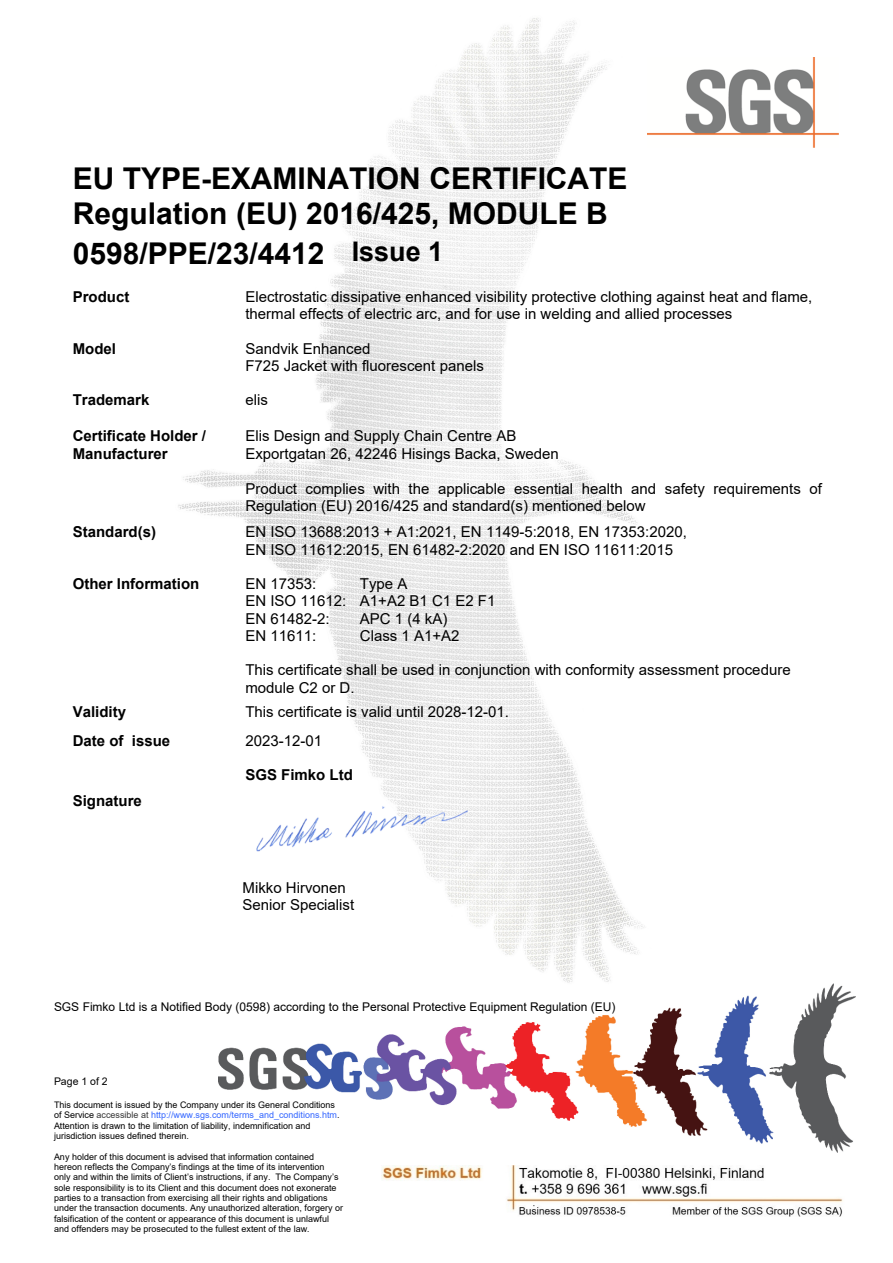
<style>
.page{position:relative;width:893px;height:1263px;background:#fff}
.page>*{position:absolute;margin:0;border:0;box-sizing:border-box;transform-origin:0 0}
.t1{font:700 30px/34.5px "Arial";color:#000}
.t2{font:15px/17.2px "Arial";color:#000}
.t3{font:700 15px/17.2px "Arial";color:#000}
.t4{font:12px "Arial";color:#000}
.t5{font:10.5px "Arial";color:#000}
.t6{font:9px/10.4px "Arial";color:#000}
.s1{font-size:27px}
.s2{color:#363636}
.s3{color:#36f}
.s4{font-family:"Calibri"}
</style>
<div class="page">
<img style="left:218px;top:983px;width:638px;height:169px">
<img style="left:178px;top:18px;width:482px;height:966px">
<img style="left:648px;top:57px;width:191px;height:90px">
<img style="left:381px;top:1166px;width:462px;height:51px">
<img style="left:256px;top:797px;width:213px;height:77px">
<h1 class="t1" style="left:73px;top:162px;width:556px">EU TYPE-EXAMINATION CERTIFICATE<br>Regulation (EU) 2016/425, MODULE B</h1>
<h1 class="t1" style="left:73px;top:236px;width:372px">0598/PPE/23/4412 <span class="s1">Issue 1</span></h1>
<p class="t3" style="left:73px;top:288px;width:58px">Product</p>
<p class="t2" style="left:245px;top:288px;width:568px">Electrostatic dissipative enhanced visibility protective clothing against heat and flame, thermal effects of electric arc, and for use in welding and allied processes</p>
<p class="t3" style="left:73px;top:340px;width:45px">Model</p>
<p class="t2" style="left:245px;top:340px;width:240px">Sandvik Enhanced<br>F725 Jacket with fluorescent panels</p>
<p class="t3" style="left:73px;top:391px;width:78px">Trademark</p>
<p class="t2" style="left:245px;top:391px;width:24px">elis</p>
<p class="t3" style="left:73px;top:427px;width:135px">Certificate Holder /<br>Manufacturer</p>
<p class="t2" style="left:245px;top:427px;width:315px">Elis Design and Supply Chain Centre AB<br>Exportgatan 26, 42246 Hisings Backa, Sweden</p>
<p class="t2" style="left:245px;top:480px;width:578px">Product complies with the applicable essential health and safety requirements of<br>Regulation (EU) 2016/425 and standard(s) mentioned below</p>
<p class="t3" style="left:73px;top:523px;width:85px">Standard(s)</p>
<p class="t2" style="left:245px;top:523px;width:443px">EN ISO 13688:2013 + A1:2021, EN 1149-5:2018, EN 17353:2020,<br>EN ISO 11612:2015, EN 61482-2:2020 and EN ISO 11611:2015</p>
<p class="t3" style="left:73px;top:575px;width:128px">Other Information</p>
<p class="t2" style="left:245px;top:575px;width:72px">EN 17353:</p>
<p class="t2" style="left:245px;top:575px;width:252px;text-indent:115px">Type A<br>EN ISO 11612: A1+A2 B1 C1 E2 F1<br>EN 61482-2:</p>
<p class="t2" style="left:360px;top:610px;width:89px">APC 1 (4 kA)</p>
<p class="t2" style="left:245px;top:627px;width:72px">EN 11611:</p>
<p class="t2" style="left:360px;top:627px;width:101px">Class 1 A1+A2</p>
<p class="t2" style="left:245px;top:661px;width:547px">This certificate shall be used in conjunction with conformity assessment procedure module C2 or D.</p>
<p class="t3" style="left:73px;top:703px;width:55px">Validity</p>
<p class="t2" style="left:245px;top:703px;width:265px">This certificate is valid until 2028-12-01.</p>
<p class="t3" style="left:73px;top:733px;width:99px">Date of issue</p>
<p class="t2" style="left:245px;top:733px;width:78px">2023-12-01</p>
<p class="t3" style="left:245px;top:766px;width:109px">SGS Fimko Ltd</p>
<p class="t3" style="left:73px;top:792px;width:71px">Signature</p>
<p class="t2" style="left:243px;top:879px;width:113px">Mikko Hirvonen<br>Senior Specialist</p>
<p class="t4" style="left:54px;top:1000px;width:563px">SGS Fimko Ltd is a Notified Body (0598) according to the Personal Protective Equipment Regulation (EU)</p>
<p class="t5" style="left:54px;top:1076px;width:55px">Page 1 of 2</p>
<p class="t6" style="left:54px;top:1099px;width:287px">This document is issued by the Company under its General Conditions of Service <span class="s2">accessible at</span> <span class="s3">http://www.sgs.com/terms_and_conditions.htm</span>.<br>Attention is drawn to the limitation of liability, indemnification and jurisdiction issues defined therein.</p>
<p class="t6" style="left:54px;top:1151px;width:291px">Any holder of this document is advised that information contained hereon reflects the Company’s findings at the time of its intervention only and within the limits of Client’s instructions, if any. The Company’s sole responsibility is to its Client and this document does not exonerate parties to a transaction from exercising all their rights and obligations under the transaction documents. Any unauthorized alteration, forgery or falsification of the content or appearance of this document is unlawful and offenders may be prosecuted to the fullest extent of the law<span class="s4">.</span></p>
</div>
